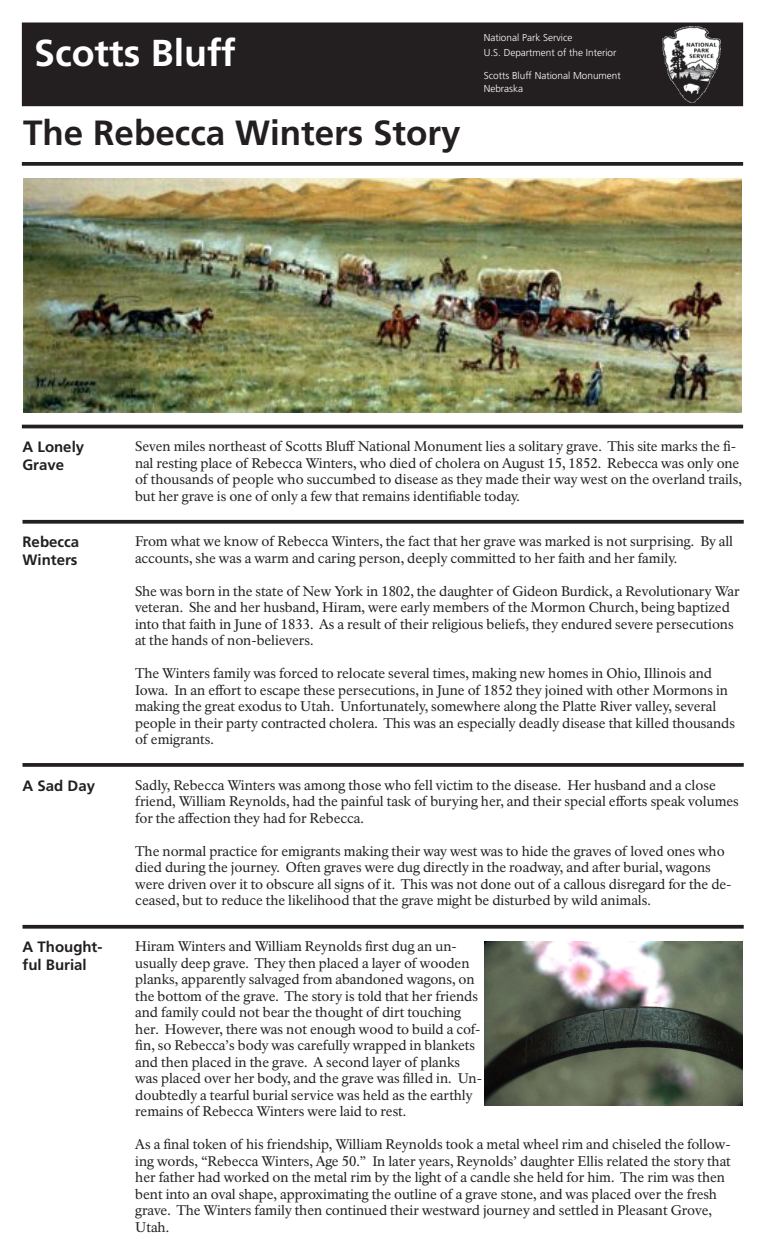
<style>
.page{position:relative;width:765px;height:1260px;background:#fff}
.page>*{position:absolute;margin:0;border:0;box-sizing:border-box;transform-origin:0 0}
.t1{font:700 37.5px "Frutiger LT Std";color:#fff}
.t2{font:700 35px "Frutiger LT Std";color:#231f20}
.t3{font:700 15px/18px "Frutiger LT Std";color:#231f20}
.t4{font:13.75px/16.5px "NPS Rawlinson OT";letter-spacing:-.005em;color:#231f20}
.t5{font:300 10px/15px "Frutiger LT Std";color:#fff}
</style>
<div class="page">
<div style="left:22px;top:23px;width:720px;height:83px;background:#231f20"></div>
<div style="left:22px;top:22px;width:721px;height:84px;border:1px solid #231f20"></div>
<img style="left:662px;top:27px;width:58px;height:75px">
<svg style="left:22px;top:162px;width:721px;height:4px;background:#302c2d"></svg>
<img style="left:23px;top:178px;width:719px;height:234px">
<hr style="left:22px;top:425px;width:721px;height:3px;background:#231f20">
<svg style="left:22px;top:520px;width:722px;height:4px;background:#363233"></svg>
<svg style="left:22px;top:763px;width:722px;height:4px;background:#302c2d"></svg>
<svg style="left:22px;top:925px;width:722px;height:4px;background:#363233"></svg>
<img style="left:484px;top:941px;width:258px;height:164px">
<h1 class="t1" style="left:34px;top:31px;width:203px">Scotts Bluff</h1>
<p class="t5" style="left:484px;top:30px;width:134px">National Park Service<br>U.S. Department of the Interior</p>
<p class="t5" style="left:484px;top:70px;width:139px;line-height:12.5px">Scotts Bluff National Monument<br>Nebraska</p>
<h2 class="t2" style="left:23px;top:112px;width:439px">The Rebecca Winters Story</h2>
<p class="t3" style="left:22px;top:438px;width:63px">A Lonely<br>Grave</p>
<p class="t4" style="left:135px;top:438px;width:608px">Seven miles northeast of Scotts Bluff National Monument lies a solitary grave. This site marks the fi&shy;nal resting place of Rebecca Winters, who died of cholera on August 15, 1852. Rebecca was only one of thousands of people who succumbed to disease as they made their way west on the overland trails, but her grave is one of only a few that remains identifiable today.</p>
<p class="t3" style="left:22px;top:533px;width:58px">Rebecca<br>Winters</p>
<p class="t4" style="left:135px;top:534px;width:600px">From what we know of Rebecca Winters, the fact that her grave was marked is not surprising. By all accounts, she was a warm and caring person, deeply committed to her faith and her family.</p>
<p class="t4" style="left:135px;top:583px;width:606px">She was born in the state of New York in 1802, the daughter of Gideon Burdick, a Revolutionary War veteran. She and her husband, Hiram, were early members of the Mormon Church, being baptized into that faith in June of 1833. As a result of their religious beliefs, they endured severe persecutions at the hands of non-believers.</p>
<p class="t4" style="left:135px;top:666px;width:602px">The Winters family was forced to relocate several times, making new homes in Ohio, Illinois and Iowa. In an effort to escape these persecutions, in June of 1852 they joined with other Mormons in making the great exodus to Utah. Unfortunately, somewhere along the Platte River valley, several people in their party contracted cholera. This was an especially deadly disease that killed thousands of emigrants.</p>
<p class="t3" style="left:22px;top:776px;width:74px">A Sad Day</p>
<p class="t4" style="left:135px;top:777px;width:605px">Sadly, Rebecca Winters was among those who fell victim to the disease. Her husband and a close friend, William Reynolds, had the painful task of burying her, and their special efforts speak volumes for the affection they had for Rebecca.</p>
<p class="t4" style="left:135px;top:843px;width:598px">The normal practice for emigrants making their way west was to hide the graves of loved ones who died during the journey. Often graves were dug directly in the roadway, and after burial, wagons were driven over it to obscure all signs of it. This was not done out of a callous disregard for the de&shy;ceased, but to reduce the likelihood that the grave might be disturbed by wild animals.</p>
<p class="t3" style="left:22px;top:938px;width:81px">A Thought&shy;ful Burial</p>
<p class="t4" style="left:135px;top:939px;width:348px">Hiram Winters and William Reynolds first dug an un&shy;usually deep grave. They then placed a layer of wooden planks, apparently salvaged from abandoned wagons, on the bottom of the grave. The story is told that her friends and family could not bear the thought of dirt touching her. However, there was not enough wood to build a cof&shy;fin, so Rebecca’s body was carefully wrapped in blankets and then placed in the grave. A second layer of planks was placed over her body, and the grave was filled in. Un&shy;doubtedly a tearful burial service was held as the earthly remains of Rebecca Winters were laid to rest.</p>
<p class="t4" style="left:135px;top:1137px;width:597px">As a final token of his friendship, William Reynolds took a metal wheel rim and chiseled the follow&shy;ing words, “Rebecca Winters, Age 50.” In later years, Reynolds’ daughter Ellis related the story that her father had worked on the metal rim by the light of a candle she held for him. The rim was then bent into an oval shape, approximating the outline of a grave stone, and was placed over the fresh grave. The Winters family then continued their westward journey and settled in Pleasant Grove, Utah.</p>
</div>
